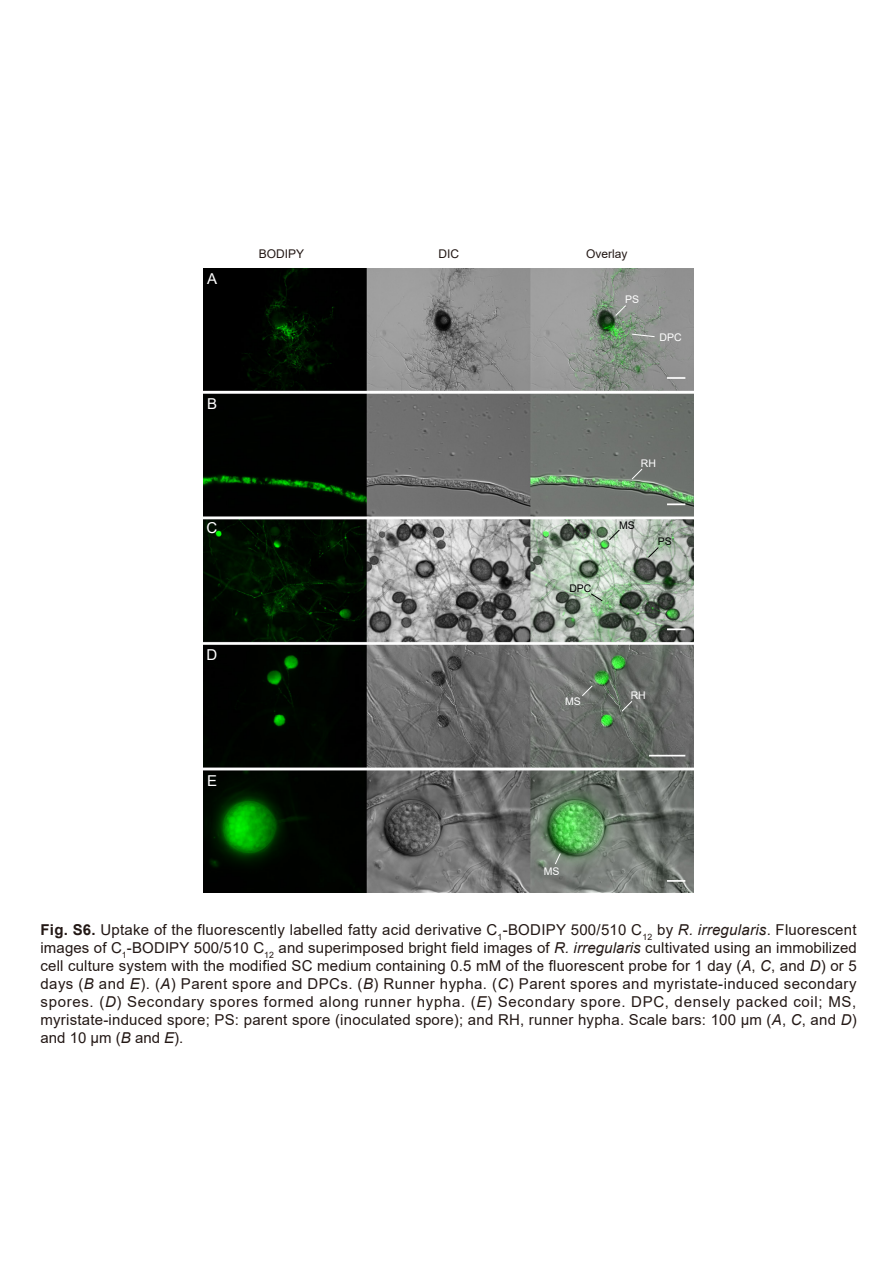
<style>
.page{position:relative;width:893px;height:1263px;background:#fff}
.page>*{position:absolute;margin:0;border:0;box-sizing:border-box;transform-origin:0 0}
.t1{font:15px/18px "Arial";letter-spacing:.015em;color:#231815;text-align:justify}
.t2{font:15px "Arial";color:#fff}
.t3{font:12px "Arial";color:#231815}
.t4{font:10.5px "Arial";color:#fff}
.t5{font:10.5px "Arial";color:#000}
.s1{font-weight:700}
.s2{font-style:italic}
</style>
<div class="page">
<img style="left:203px;top:268px;width:491px;height:624px">
<svg style="left:615px;top:304px;width:12px;height:13px"></svg>
<svg style="left:631px;top:333px;width:24px;height:4px"></svg>
<svg style="left:631px;top:468px;width:12px;height:12px"></svg>
<svg style="left:647px;top:546px;width:12px;height:12px"></svg>
<svg style="left:608px;top:529px;width:12px;height:12px"></svg>
<svg style="left:581px;top:685px;width:12px;height:12px"></svg>
<svg style="left:621px;top:700px;width:12px;height:12px"></svg>
<svg style="left:590px;top:593px;width:13px;height:9px"></svg>
<svg style="left:554px;top:852px;width:7px;height:13px"></svg>
<p class="t2" style="left:207px;top:268px;width:12px">A</p>
<p class="t2" style="left:207px;top:393px;width:12px">B</p>
<p class="t2" style="left:207px;top:518px;width:12px">C</p>
<p class="t2" style="left:207px;top:644px;width:12px">D</p>
<p class="t2" style="left:207px;top:771px;width:12px">E</p>
<p class="t3" style="left:259px;top:245px;width:47px">BODIPY</p>
<p class="t3" style="left:438px;top:245px;width:22px">DIC</p>
<p class="t3" style="left:586px;top:245px;width:43px">Overlay</p>
<p class="t4" style="left:625px;top:292px;width:16px">PS</p>
<p class="t4" style="left:660px;top:330px;width:24px">DPC</p>
<p class="t4" style="left:641px;top:456px;width:17px">RH</p>
<p class="t5" style="left:569px;top:581px;width:24px">DPC</p>
<p class="t5" style="left:619px;top:518px;width:17px">MS</p>
<p class="t5" style="left:658px;top:534px;width:16px">PS</p>
<p class="t4" style="left:565px;top:694px;width:17px">MS</p>
<p class="t4" style="left:631px;top:688px;width:17px">RH</p>
<p class="t4" style="left:544px;top:864px;width:17px">MS</p>
<p class="t1" style="left:40px;top:921px;width:818px"><span class="s1">Fig. S6.</span> Uptake of the fluorescently labelled fatty acid derivative C<sub>1</sub>-BODIPY 500/510 C<sub>12</sub> by <span class="s2">R. irregularis</span>. Fluorescent images of C<sub>1</sub>-BODIPY 500/510 C<sub>12</sub> and superimposed bright field images of <span class="s2">R. irregularis</span> cultivated using an immobilized cell culture system with the modified SC medium containing 0.5 mM of the fluorescent probe for 1 day (<span class="s2">A</span>, <span class="s2">C</span>, and <span class="s2">D</span>) or 5 days (<span class="s2">B</span> and <span class="s2">E</span>). (<span class="s2">A</span>) Parent spore and DPCs. (<span class="s2">B</span>) Runner hypha. (<span class="s2">C</span>) Parent spores and myristate-induced secondary spores. (<span class="s2">D</span>) Secondary spores formed along runner hypha. (<span class="s2">E</span>) Secondary spore. DPC, densely packed coil; MS, myristate-induced spore; PS: parent spore (inoculated spore); and RH, runner hypha. Scale bars: 100 µm (<span class="s2">A</span>, <span class="s2">C</span>, and <span class="s2">D</span>) and 10 µm (<span class="s2">B</span> and <span class="s2">E</span>).</p>
</div>
